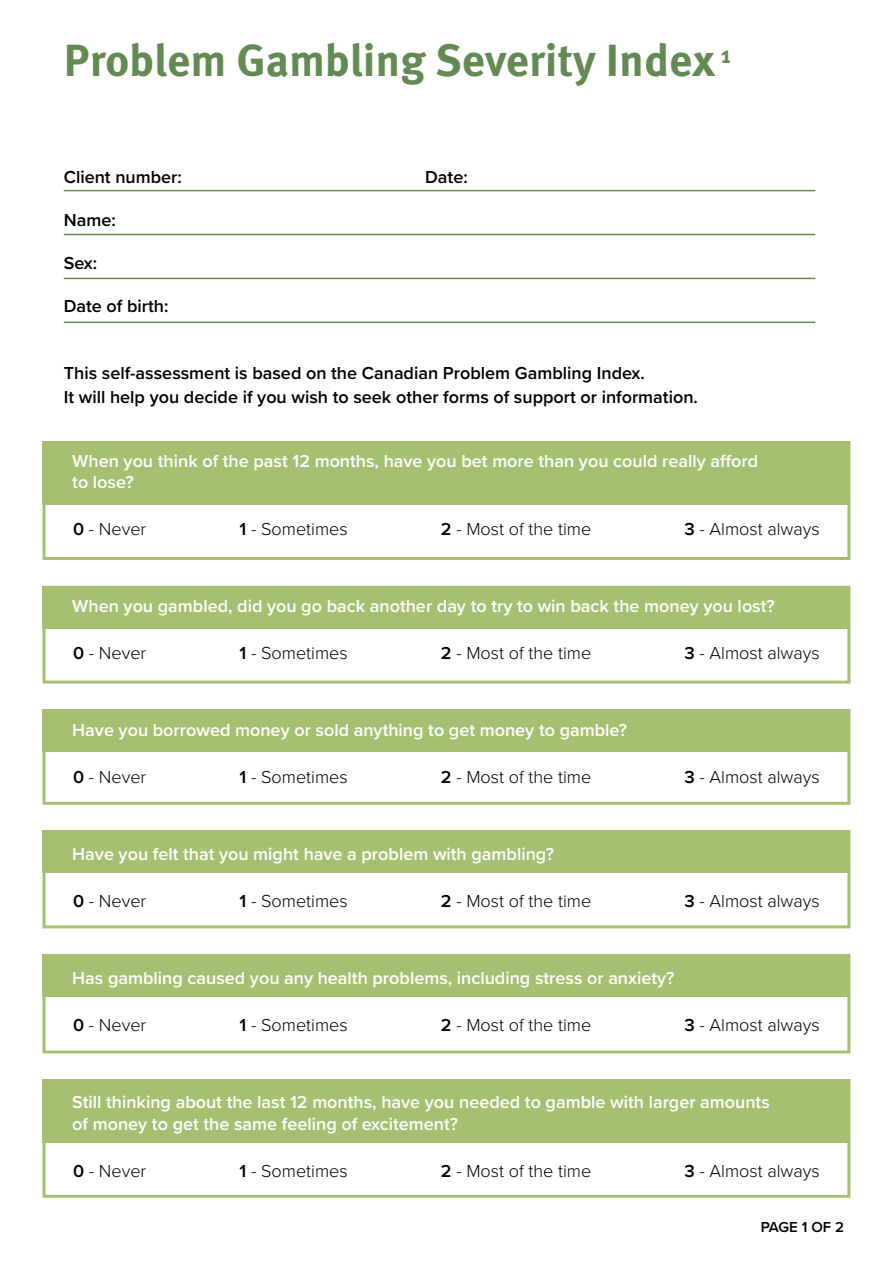
<style>
.page{position:relative;width:893px;height:1263px;background:#fff}
.page>*{position:absolute;margin:0;border:0;box-sizing:border-box;transform-origin:0 0}
.t1{font:700 45px "Meta Pro";color:#638a53}
.t2{font:600 18px/21.6px "Proxima Nova";color:#fff}
.t3{font:300 18px "Proxima Nova";color:#000}
.t4{font:600 18px/24px "Proxima Nova";color:#000}
.t5{font:600 15px "Proxima Nova";letter-spacing:-.015em;color:#000}
.s1{font-weight:600}
</style>
<div class="page">
<div style="left:43px;top:586px;width:807px;height:42px;background:#a6c071"></div>
<div style="left:43px;top:709px;width:807px;height:43px;background:#a6c071"></div>
<div style="left:43px;top:830px;width:807px;height:43px;background:#a6c071"></div>
<div style="left:43px;top:954px;width:807px;height:42px;background:#a6c071"></div>
<div style="left:43px;top:586px;width:807px;height:98px;border:3px solid #a6c071"></div>
<div style="left:43px;top:709px;width:807px;height:96px;border:3px solid #a6c071"></div>
<div style="left:43px;top:830px;width:807px;height:98px;border:3px solid #a6c071"></div>
<div style="left:43px;top:954px;width:807px;height:99px;border:3px solid #a6c071"></div>
<div style="left:43px;top:441px;width:807px;height:64px;background:#a6c071"></div>
<div style="left:43px;top:1079px;width:807px;height:64px;background:#a6c071"></div>
<div style="left:43px;top:441px;width:807px;height:119px;border:3px solid #a6c071"></div>
<div style="left:43px;top:1079px;width:807px;height:119px;border:3px solid #a6c071"></div>
<hr style="left:64px;top:322px;width:751px;height:1px;background:#638a53">
<hr style="left:64px;top:190px;width:751px;height:1px;background:#638a53">
<hr style="left:64px;top:234px;width:751px;height:1px;background:#638a53">
<hr style="left:64px;top:278px;width:751px;height:1px;background:#638a53">
<h1 class="t1" style="left:64px;top:26px;width:669px">Problem Gambling Severity Index <sup>1</sup></h1>
<p class="t4" style="left:64px;top:165px;width:120px">Client number:</p>
<p class="t4" style="left:425px;top:165px;width:44px">Date:</p>
<p class="t4" style="left:64px;top:208px;width:54px">Name:</p>
<p class="t4" style="left:64px;top:251px;width:35px">Sex:</p>
<p class="t4" style="left:64px;top:293px;width:106px">Date of birth:</p>
<p class="t4" style="left:64px;top:360px;width:636px">This self-assessment is based on the Canadian Problem Gambling Index.<br>It will help you decide if you wish to seek other forms of support or information.</p>
<p class="t2" style="left:72px;top:449px;width:687px">When you think of the past 12 months, have you bet more than you could really afford to lose?</p>
<p class="t3" style="left:73px;top:516px;width:75px"><span class="s1">0</span> - Never</p>
<p class="t3" style="left:240px;top:516px;width:110px"><span class="s1">1</span> - Sometimes</p>
<p class="t3" style="left:441px;top:516px;width:152px"><span class="s1">2</span> - Most of the time</p>
<p class="t3" style="left:684px;top:516px;width:137px"><span class="s1">3</span> - Almost always</p>
<p class="t2" style="left:72px;top:595px;width:704px">When you gambled, did you go back another day to try to win back the money you lost?</p>
<p class="t3" style="left:73px;top:640px;width:75px"><span class="s1">0</span> - Never</p>
<p class="t3" style="left:240px;top:640px;width:110px"><span class="s1">1</span> - Sometimes</p>
<p class="t3" style="left:441px;top:640px;width:152px"><span class="s1">2</span> - Most of the time</p>
<p class="t3" style="left:684px;top:640px;width:137px"><span class="s1">3</span> - Almost always</p>
<p class="t2" style="left:72px;top:719px;width:556px">Have you borrowed money or sold anything to get money to gamble?</p>
<p class="t3" style="left:73px;top:764px;width:75px"><span class="s1">0</span> - Never</p>
<p class="t3" style="left:240px;top:764px;width:110px"><span class="s1">1</span> - Sometimes</p>
<p class="t3" style="left:441px;top:764px;width:152px"><span class="s1">2</span> - Most of the time</p>
<p class="t3" style="left:684px;top:764px;width:137px"><span class="s1">3</span> - Almost always</p>
<p class="t2" style="left:72px;top:843px;width:483px">Have you felt that you might have a problem with gambling?</p>
<p class="t3" style="left:73px;top:888px;width:75px"><span class="s1">0</span> - Never</p>
<p class="t3" style="left:240px;top:888px;width:110px"><span class="s1">1</span> - Sometimes</p>
<p class="t3" style="left:441px;top:888px;width:152px"><span class="s1">2</span> - Most of the time</p>
<p class="t3" style="left:684px;top:888px;width:137px"><span class="s1">3</span> - Almost always</p>
<p class="t2" style="left:72px;top:967px;width:604px">Has gambling caused you any health problems, including stress or anxiety?</p>
<p class="t3" style="left:73px;top:1012px;width:75px"><span class="s1">0</span> - Never</p>
<p class="t3" style="left:240px;top:1012px;width:110px"><span class="s1">1</span> - Sometimes</p>
<p class="t3" style="left:441px;top:1012px;width:152px"><span class="s1">2</span> - Most of the time</p>
<p class="t3" style="left:684px;top:1012px;width:137px"><span class="s1">3</span> - Almost always</p>
<p class="t2" style="left:72px;top:1091px;width:699px">Still thinking about the last 12 months, have you needed to gamble with larger amounts of money to get the same feeling of excitement?</p>
<p class="t3" style="left:73px;top:1157px;width:75px"><span class="s1">0</span> - Never</p>
<p class="t3" style="left:240px;top:1157px;width:110px"><span class="s1">1</span> - Sometimes</p>
<p class="t3" style="left:441px;top:1157px;width:152px"><span class="s1">2</span> - Most of the time</p>
<p class="t3" style="left:684px;top:1157px;width:137px"><span class="s1">3</span> - Almost always</p>
<p class="t5" style="left:761px;top:1216px;width:85px">PAGE 1 OF 2</p>
</div>
